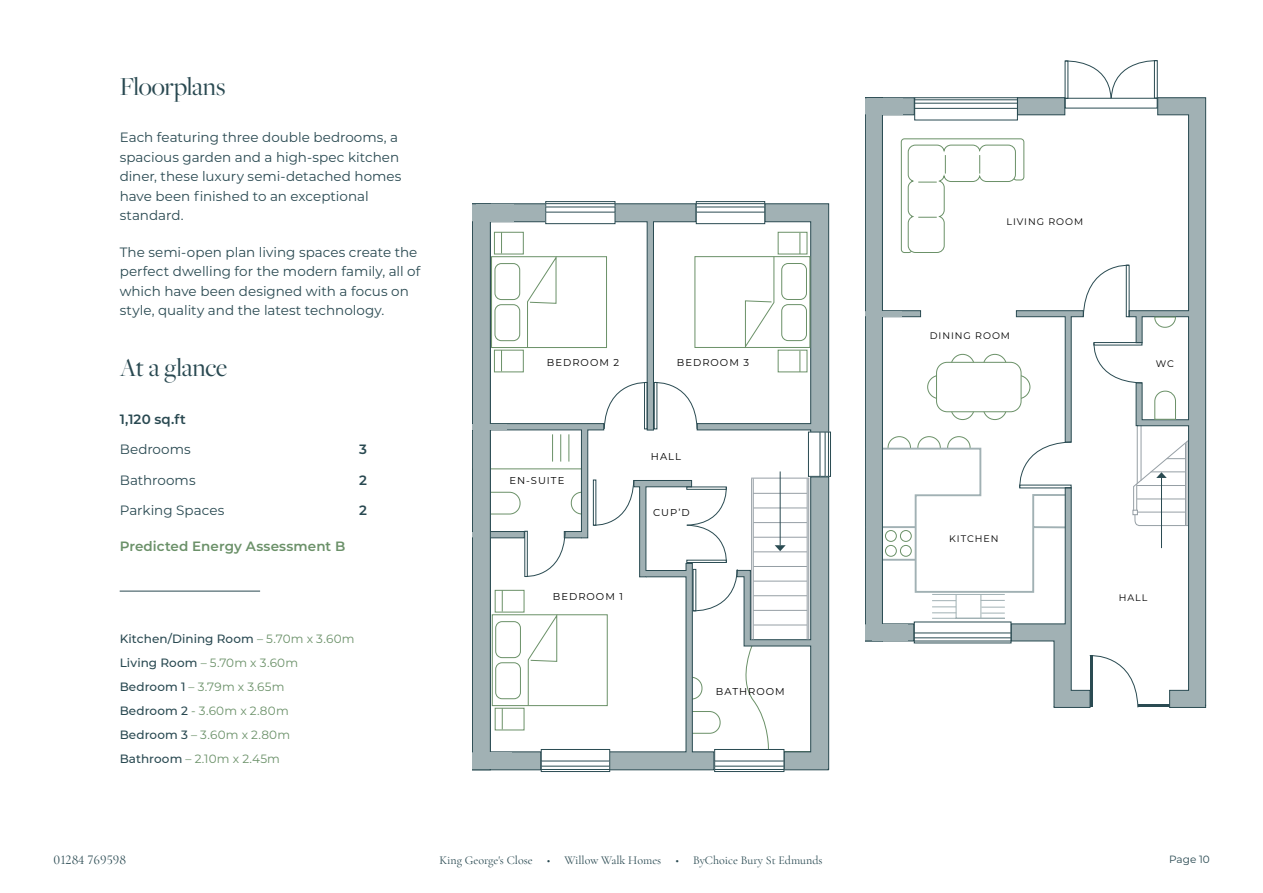
<style>
.page{position:relative;width:1263px;height:893px;background:#fff}
.page>*{position:absolute;margin:0;border:0;box-sizing:border-box;transform-origin:0 0}
.t1{font:27px "Freight Big Pro";letter-spacing:-.015em;color:#294951}
.t2{font:13.5px/19.5px "Montserrat";color:#294951}
.t3{font:600 13.5px "Montserrat";letter-spacing:.005em;color:#6b9169}
.t4{font:600 13.5px "Montserrat";letter-spacing:.015em;color:#294951}
.t5{font:13.5px "Cormorant Garamond";color:#294951}
.t6{font:12px/24px "Montserrat";letter-spacing:.02em;color:#6b9169}
.t7{font:12px "Cormorant Garamond";color:#294951}
.t8{font:10.5px "Montserrat";color:#294951}
.t9{font:10.05px "Montserrat";letter-spacing:.1em;color:#000001}
.t10{font:9.45px "Montserrat";letter-spacing:.1em;color:#000001}
.s1{font-weight:500;color:#294951}
</style>
<div class="page">
<div style="left:1190px;top:97px;width:16px;height:611px;background:#a1b1b4"></div>
<svg style="left:865px;top:60px;width:325px;height:648px"></svg>
<svg style="left:582px;top:224px;width:21px;height:483px"></svg>
<div style="left:492px;top:615px;width:115px;height:91px;background:#fff"></div>
<svg style="left:603px;top:203px;width:226px;height:229px"></svg>
<div style="left:491px;top:257px;width:115px;height:91px;background:#fff"></div>
<div style="left:491px;top:256px;width:116px;height:92px;border:1px solid #6b9168"></div>
<div style="left:541px;top:749px;width:69px;height:23px;border:1px solid #2a4b52"></div>
<hr style="left:541px;top:766px;width:69px;height:1px;background:#2a4b52">
<hr style="left:541px;top:769px;width:69px;height:1px;background:#2a4b52">
<hr style="left:541px;top:760px;width:69px;height:1px;background:#2a4b52">
<div style="left:714px;top:749px;width:70px;height:23px;border:1px solid #2a4b52"></div>
<div style="left:808px;top:432px;width:23px;height:45px;border:1px solid #2a4b52"></div>
<hr style="left:825px;top:432px;width:1px;height:44px;background:#2a4b52">
<hr style="left:828px;top:432px;width:1px;height:44px;background:#2a4b52">
<hr style="left:819px;top:432px;width:1px;height:44px;background:#2a4b52">
<svg style="left:698px;top:204px;width:65px;height:18px"></svg>
<div style="left:696px;top:201px;width:69px;height:23px;border:1px solid #2a4b52"></div>
<hr style="left:696px;top:206px;width:69px;height:1px;background:#2a4b52">
<hr style="left:696px;top:203px;width:69px;height:1px;background:#2a4b52">
<hr style="left:696px;top:212px;width:69px;height:1px;background:#2a4b52">
<svg style="left:582px;top:204px;width:31px;height:18px"></svg>
<div style="left:545px;top:201px;width:70px;height:23px;border:1px solid #2a4b52"></div>
<hr style="left:546px;top:206px;width:69px;height:1px;background:#2a4b52">
<hr style="left:545px;top:203px;width:70px;height:1px;background:#2a4b52">
<hr style="left:546px;top:212px;width:69px;height:1px;background:#2a4b52">
<svg style="left:472px;top:203px;width:110px;height:567px"></svg>
<div style="left:476px;top:204px;width:37px;height:17px;background:#a1b1b4"></div>
<div style="left:472px;top:424px;width:35px;height:5px;background:#a1b1b4"></div>
<div style="left:474px;top:753px;width:38px;height:16px;background:#a1b1b4"></div>
<hr style="left:780px;top:471px;width:1px;height:74px;background:#2a4b52">
<svg style="left:593px;top:476px;width:236px;height:294px"></svg>
<hr style="left:120px;top:591px;width:140px;height:1px;background:#294951">
<h1 class="t1" style="left:120px;top:69px;width:107px">Floorplans</h1>
<p class="t2" style="left:120px;top:127px;width:283px">Each featuring three double bedrooms, a spacious garden and a high-spec kitchen diner, these luxury semi-detached homes have been finished to an exceptional standard.</p>
<p class="t2" style="left:120px;top:242px;width:302px">The semi-open plan living spaces create the perfect dwelling for the modern family, all of which have been designed with a focus on style, quality and the latest technology.</p>
<h1 class="t1" style="left:120px;top:350px;width:109px">At a glance</h1>
<p class="t4" style="left:120px;top:409px;width:68px">1,120 sq.ft</p>
<p class="t2" style="left:120px;top:439px;width:73px">Bedrooms</p>
<p class="t2" style="left:120px;top:470px;width:78px">Bathrooms</p>
<p class="t2" style="left:120px;top:500px;width:106px">Parking Spaces</p>
<p class="t3" style="left:120px;top:537px;width:227px">Predicted Energy Assessment B</p>
<p class="t4" style="left:359px;top:440px;width:9px">3</p>
<p class="t4" style="left:359px;top:470px;width:9px">2</p>
<p class="t4" style="left:359px;top:501px;width:9px">2</p>
<p class="t6" style="left:120px;top:626px;width:236px"><span class="s1">Kitchen/Dining Room</span> – 5.70m x 3.60m<br><span class="s1">Living Room</span> – 5.70m x 3.60m<br><span class="s1">Bedroom 1</span> – 3.79m x 3.65m<br><span class="s1">Bedroom 2</span> - 3.60m x 2.80m<br><span class="s1">Bedroom 3</span> – 3.60m x 2.80m<br><span class="s1">Bathroom</span> – 2.10m x 2.45m</p>
<p class="t9" style="left:547px;top:355px;width:74px">BEDROOM 2</p>
<p class="t9" style="left:677px;top:355px;width:74px">BEDROOM 3</p>
<p class="t9" style="left:509px;top:473px;width:56px">EN-SUITE</p>
<p class="t9" style="left:651px;top:449px;width:32px">HALL</p>
<p class="t9" style="left:653px;top:505px;width:38px">CUP’D</p>
<p class="t9" style="left:553px;top:589px;width:72px">BEDROOM 1</p>
<p class="t9" style="left:716px;top:684px;width:70px">BATHROOM</p>
<p class="t10" style="left:1006px;top:215px;width:78px">LIVING ROOM</p>
<p class="t10" style="left:930px;top:330px;width:82px">DINING ROOM</p>
<p class="t10" style="left:1156px;top:357px;width:20px">WC</p>
<p class="t10" style="left:949px;top:532px;width:51px">KITCHEN</p>
<p class="t10" style="left:1119px;top:591px;width:30px">HALL</p>
<p class="t5" style="left:54px;top:851px;width:74px">01284 769598</p>
<p class="t7" style="left:439px;top:852px;width:385px">King George's Close • Willow Walk Homes • ByChoice Bury St Edmunds</p>
<p class="t8" style="left:1169px;top:852px;width:42px">Page 10</p>
</div>
